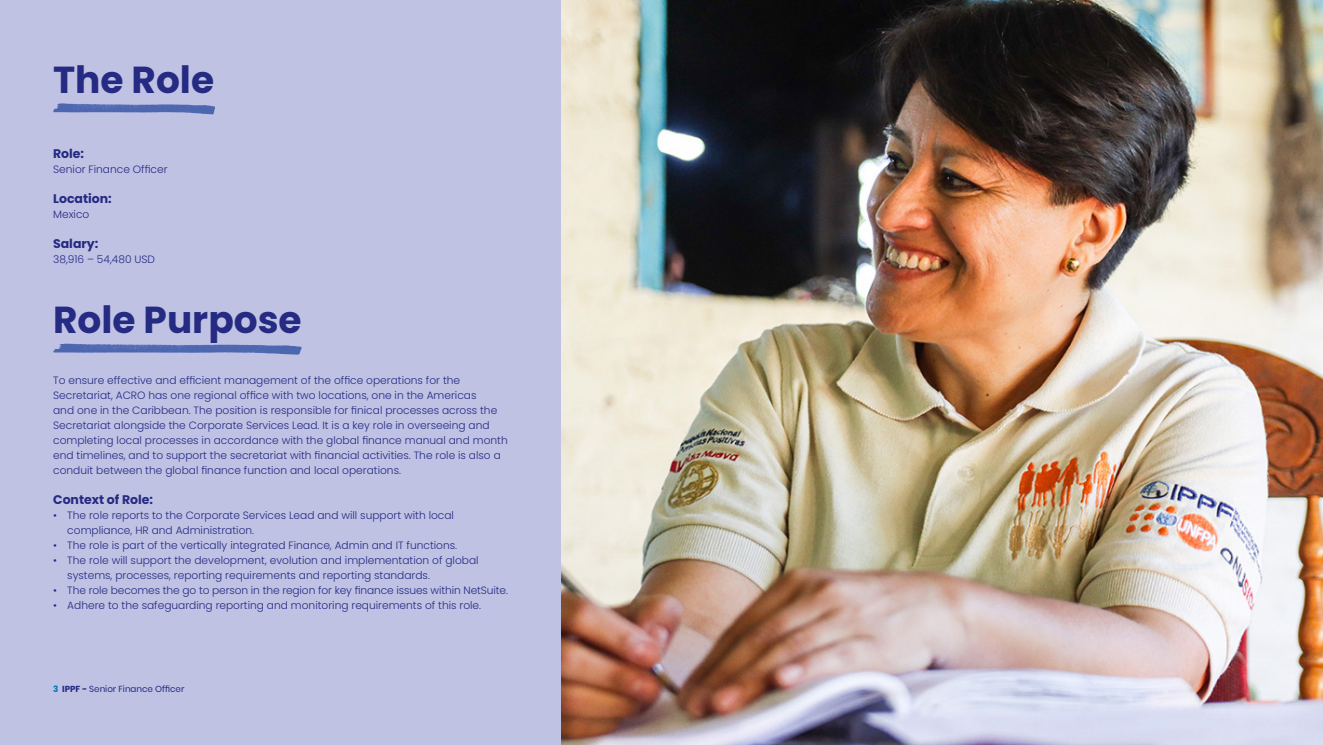
<style>
.page{position:relative;width:1323px;height:745px;background:#fff}
.page>*{position:absolute;margin:0;border:0;box-sizing:border-box;transform-origin:0 0}
.Head{font:700 37.5px "Poppins";color:#252a82}
.t1{font:700 12.5px "Poppins";color:#252a82}
.t2{font:300 10.62px/15px "Poppins";color:#252a82}
.t3{font:8.75px "Poppins";color:#252a82}
.s1{font-weight:700;color:#0076b7}
.s2{font-weight:700}
</style>
<div class="page">
<div style="left:0;top:0;width:1323px;height:744px;background:#bfc2e3"></div>
<svg style="left:53px;top:103px;width:162px;height:11px"></svg>
<svg style="left:53px;top:343px;width:249px;height:11px"></svg>
<img style="left:562px;top:0;width:761px;height:744px">
<p class="Head" style="left:53px;top:58px;width:162px">The Role</p>
<p class="t1" style="left:53px;top:147px;width:33px">Role:</p>
<p class="t2" style="left:53px;top:162px;width:116px">Senior Finance Officer</p>
<p class="t1" style="left:53px;top:192px;width:60px">Location:</p>
<p class="t2" style="left:53px;top:207px;width:38px">Mexico</p>
<p class="t1" style="left:53px;top:237px;width:47px">Salary:</p>
<p class="t2" style="left:53px;top:252px;width:103px">38,916 – 54,480 USD</p>
<p class="Head" style="left:53px;top:298px;width:250px">Role Purpose</p>
<p class="t2" style="left:53px;top:372px;width:456px">To ensure effective and efficient management of the office operations for the Secretariat, ACRO has one regional office with two locations, one in the Americas<br>and one in the Caribbean. The position is responsible for finical processes across the Secretariat alongside the Corporate Services Lead. It is a key role in overseeing and completing local processes in accordance with the global finance manual and month end timelines, and to support the secretariat with financial activities. The role is also a conduit between the global finance function and local operations.</p>
<p class="t1" style="left:53px;top:492px;width:101px">Context of Role:</p>
<p class="t2" style="left:67px;top:507px;width:388px;text-indent:-14px">• The role reports to the Corporate Services Lead and will support with local compliance, HR and Administration.</p>
<p class="t2" style="left:53px;top:537px;width:405px">• The role is part of the vertically integrated Finance, Admin and IT functions.</p>
<p class="t2" style="left:67px;top:552px;width:413px;text-indent:-14px">• The role will support the development, evolution and implementation of global systems, processes, reporting requirements and reporting standards.</p>
<p class="t2" style="left:53px;top:582px;width:456px">• The role becomes the go to person in the region for key finance issues within NetSuite.</p>
<p class="t2" style="left:53px;top:597px;width:429px">• Adhere to the safeguarding reporting and monitoring requirements of this role.</p>
<p class="t3" style="left:53px;top:683px;width:133px"><span class="s1">3</span> <span class="s2">IPPF -</span> Senior Finance Officer</p>
</div>
